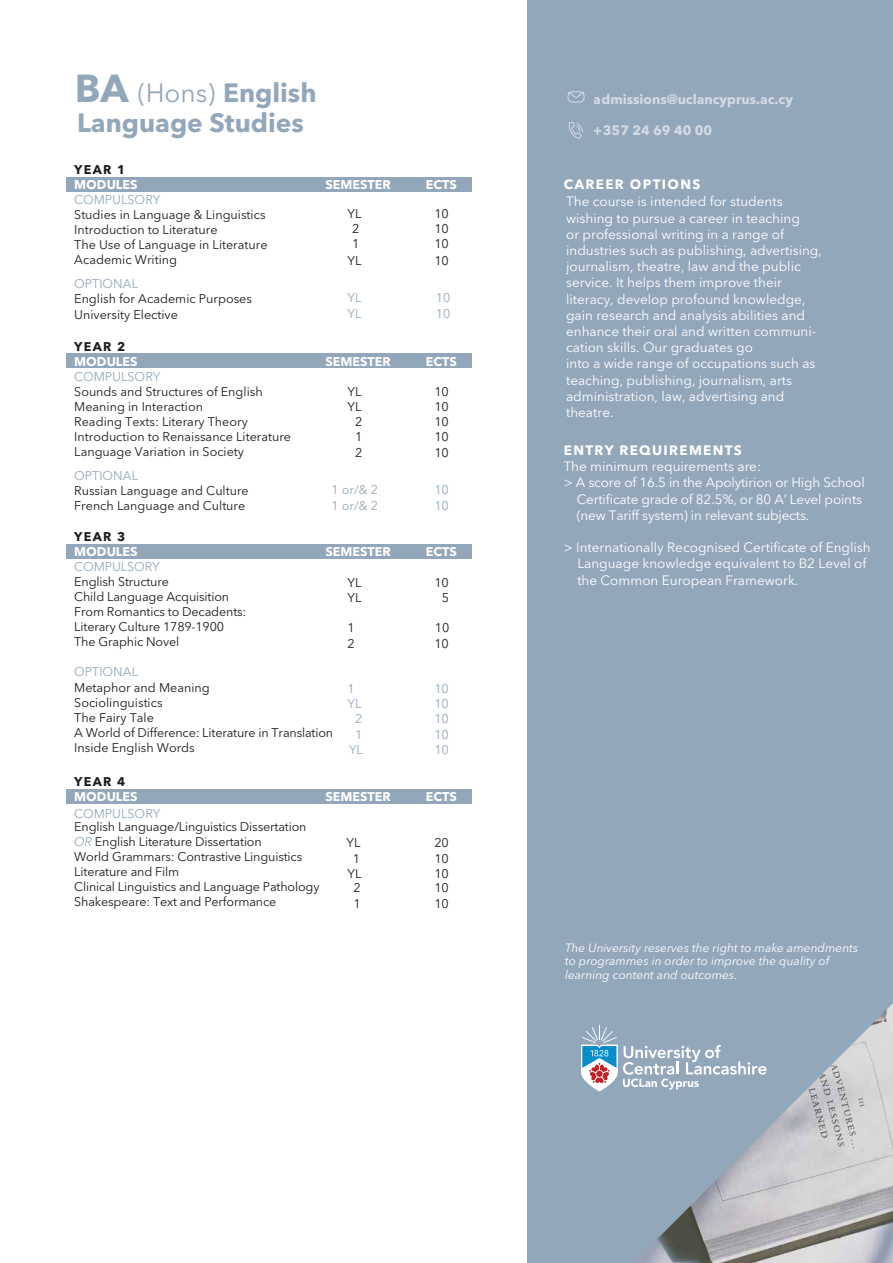
<style>
.page{position:relative;width:893px;height:1263px;background:#fff}
.page>*{position:absolute;margin:0;border:0;box-sizing:border-box;transform-origin:0 0}
.t1{font:700 26.25px/29.8px "Avenir Next LT Pro";color:#93a7bb}
.t2{font:13.5px/16.2px "Avenir Next LT Pro";color:#fff}
.t3{font:700 13.5px "Avenir Next LT Pro";color:#fff}
.t4{font:700 13.5px "Avenir Next LT Pro";letter-spacing:.1em;color:#fff}
.t5{font:12.6px/15px "Avenir Next LT Pro";color:#1d1c1b}
.t6{font:12.6px/15.3px "Avenir Next LT Pro";color:#93a7bb}
.t7{font:700 12.6px "Avenir Next LT Pro";color:#fff}
.t8{font:700 12.6px "Avenir Next LT Pro";letter-spacing:.1em;color:#1d1c1b}
.t9{font:italic 12px/13.5px "Avenir Next LT Pro";color:#fff}
.s1{font-size:38.7px}
.s2{font-weight:400}
.s3{font-style:italic;color:#93a7bb}
</style>
<div class="page">
<div style="left:528px;top:0;width:365px;height:1263px;background:#93a7bb"></div>
<div style="left:66px;top:354px;width:406px;height:14px;background:#93a7bb"></div>
<div style="left:66px;top:544px;width:406px;height:14px;background:#93a7bb"></div>
<div style="left:66px;top:789px;width:406px;height:15px;background:#93a7bb"></div>
<div style="left:66px;top:177px;width:406px;height:15px;background:#93a7bb"></div>
<svg style="left:569px;top:122px;width:14px;height:17px"></svg>
<div style="left:568px;top:91px;width:16px;height:11px;border:1px solid #fff;border-radius:4px"></div>
<svg style="left:568px;top:91px;width:16px;height:8px"></svg>
<svg style="left:581px;top:1026px;width:53px;height:65px"></svg>
<img style="left:634px;top:1003px;width:259px;height:260px">
<h1 class="t1" style="left:75px;top:78px;width:243px"><span class="s1">BA</span> <span class="s2">(Hons)</span> English<br>Language Studies</h1>
<p class="t8" style="left:74px;top:162px;width:53px">YEAR 1</p>
<p class="t7" style="left:74px;top:177px;width:65px">MODULES</p>
<p class="t7" style="left:325px;top:177px;width:67px">SEMESTER</p>
<p class="t7" style="left:426px;top:177px;width:33px">ECTS</p>
<p class="t6" style="left:74px;top:192px;width:88px">COMPULSORY</p>
<p class="t5" style="left:74px;top:207px;width:195px">Studies in Language &amp; Linguistics<br>Introduction to Literature<br>The Use of Language in Literature<br>Academic Writing</p>
<p class="t6" style="left:74px;top:276px;width:65px">OPTIONAL</p>
<p class="t5" style="left:74px;top:292px;width:179px">English for Academic Purposes<br>University Elective</p>
<p class="t5" style="left:434px;top:206px;width:16px;text-align:justify">10<br>10<br>10</p>
<p class="t5" style="left:348px;top:206px;width:15px;text-align:center">YL<br>2<br>1</p>
<p class="t5" style="left:348px;top:253px;width:15px">YL</p>
<p class="t5" style="left:434px;top:253px;width:16px">10</p>
<p class="t6" style="left:436px;top:290px;width:16px">10<br>10</p>
<p class="t6" style="left:348px;top:290px;width:15px">YL<br>YL</p>
<p class="t8" style="left:74px;top:338px;width:53px">YEAR 2</p>
<p class="t7" style="left:74px;top:353px;width:65px">MODULES</p>
<p class="t7" style="left:325px;top:353px;width:67px">SEMESTER</p>
<p class="t7" style="left:426px;top:353px;width:33px">ECTS</p>
<p class="t6" style="left:74px;top:369px;width:88px">COMPULSORY</p>
<p class="t5" style="left:74px;top:384px;width:218px">Sounds and Structures of English<br>Meaning in Interaction<br>Reading Texts: Literary Theory<br>Introduction to Renaissance Literature<br>Language Variation in Society</p>
<p class="t6" style="left:74px;top:468px;width:65px">OPTIONAL</p>
<p class="t5" style="left:74px;top:483px;width:176px">Russian Language and Culture<br>French Language and Culture</p>
<p class="t5" style="left:348px;top:384px;width:16px;text-align:center">YL<br>YL<br>2<br>1</p>
<p class="t5" style="left:434px;top:384px;width:16px;text-align:justify">10<br>10<br>10<br>10</p>
<p class="t5" style="left:355px;top:445px;width:9px">2</p>
<p class="t5" style="left:434px;top:445px;width:16px">10</p>
<p class="t6" style="left:331px;top:482px;width:48px;line-height:15.9px">1 or/&amp; 2<br>1 or/&amp; 2</p>
<p class="t6" style="left:434px;top:482px;width:16px;line-height:15.9px">10<br>10</p>
<p class="t8" style="left:74px;top:529px;width:53px">YEAR 3</p>
<p class="t7" style="left:74px;top:544px;width:65px">MODULES</p>
<p class="t7" style="left:325px;top:544px;width:67px">SEMESTER</p>
<p class="t7" style="left:426px;top:544px;width:33px">ECTS</p>
<p class="t6" style="left:74px;top:559px;width:87px">COMPULSORY</p>
<p class="t5" style="left:74px;top:574px;width:174px">English Structure<br>Child Language Acquisition<br>From Romantics to Decadents:<br>Literary Culture 1789-1900<br>The Graphic Novel</p>
<p class="t5" style="left:348px;top:575px;width:15px">YL<br>YL</p>
<p class="t5" style="left:434px;top:575px;width:16px;text-align:center">10<br>5</p>
<p class="t5" style="left:348px;top:620px;width:9px">1</p>
<p class="t5" style="left:435px;top:620px;width:16px">10</p>
<p class="t5" style="left:348px;top:636px;width:9px">2</p>
<p class="t5" style="left:434px;top:636px;width:16px">10</p>
<p class="t6" style="left:74px;top:664px;width:65px">OPTIONAL</p>
<p class="t5" style="left:74px;top:680px;width:260px">Metaphor and Meaning<br>Sociolinguistics<br>The Fairy Tale<br>A World of Difference: Literature in Translation<br>Inside English Words</p>
<p class="t6" style="left:348px;top:681px;width:9px">1</p>
<p class="t6" style="left:348px;top:696px;width:15px">YL</p>
<p class="t6" style="left:355px;top:711px;width:9px">2</p>
<p class="t6" style="left:355px;top:727px;width:9px">1</p>
<p class="t6" style="left:349px;top:742px;width:15px">YL</p>
<p class="t6" style="left:434px;top:681px;width:16px;text-align:justify">10<br>10<br>10<br>10<br>10</p>
<p class="t8" style="left:74px;top:774px;width:53px">YEAR 4</p>
<p class="t7" style="left:74px;top:789px;width:65px">MODULES</p>
<p class="t7" style="left:325px;top:789px;width:67px">SEMESTER</p>
<p class="t7" style="left:426px;top:789px;width:33px">ECTS</p>
<p class="t6" style="left:74px;top:805px;width:88px">COMPULSORY</p>
<p class="t5" style="left:74px;top:819px;width:247px">English Language/Linguistics Dissertation <span class="s3">OR</span> English Literature Dissertation<br>World Grammars: Contrastive Linguistics Literature and Film<br>Clinical Linguistics and Language Pathology Shakespeare: Text and Performance</p>
<p class="t5" style="left:434px;top:834px;width:16px;line-height:15.9px">20<br>10</p>
<p class="t5" style="left:347px;top:835px;width:16px;text-align:center">YL<br>1<br>YL</p>
<p class="t5" style="left:434px;top:866px;width:16px">10</p>
<p class="t5" style="left:354px;top:880px;width:9px">2</p>
<p class="t5" style="left:434px;top:880px;width:16px">10</p>
<p class="t5" style="left:354px;top:896px;width:9px">1</p>
<p class="t5" style="left:434px;top:896px;width:16px">10</p>
<p class="t3" style="left:594px;top:91px;width:201px">admissions@uclancyprus.ac.cy</p>
<p class="t3" style="left:594px;top:122px;width:120px">+357 24 69 40 00</p>
<p class="t4" style="left:564px;top:176px;width:138px">CAREER OPTIONS</p>
<p class="t2" style="left:566px;top:194px;width:257px">The course is intended for students wishing to pursue a career in teaching<br>or professional writing in a range of industries such as publishing, advertising, journalism, theatre, law and the public service. It helps them improve their literacy, develop profound knowledge, gain research and analysis abilities and enhance their oral and written communi&shy;cation skills. Our graduates go<br>into a wide range of occupations such as teaching, publishing, journalism, arts administration, law, advertising and theatre.</p>
<p class="t4" style="left:564px;top:442px;width:180px">ENTRY REQUIREMENTS</p>
<p class="t2" style="left:564px;top:458px;width:199px">The minimum requirements are:</p>
<p class="t2" style="left:564px;top:474px;width:302px">&gt; A score of 16.5 in the Apolytirion or High School</p>
<p class="t2" style="left:577px;top:491px;width:287px">Certificate grade of 82.5%, or 80 A’ Level points</p>
<p class="t2" style="left:577px;top:507px;width:234px">(new Tariff system) in relevant subjects.</p>
<p class="t2" style="left:577px;top:539px;width:295px;text-indent:-14px">&gt; Internationally Recognised Certificate of English<br>Language knowledge equivalent to B2 Level of the Common European Framework.</p>
<p class="t9" style="left:565px;top:941px;width:295px">The University reserves the right to make amendments to programmes in order to improve the quality of learning content and outcomes.</p>
</div>
